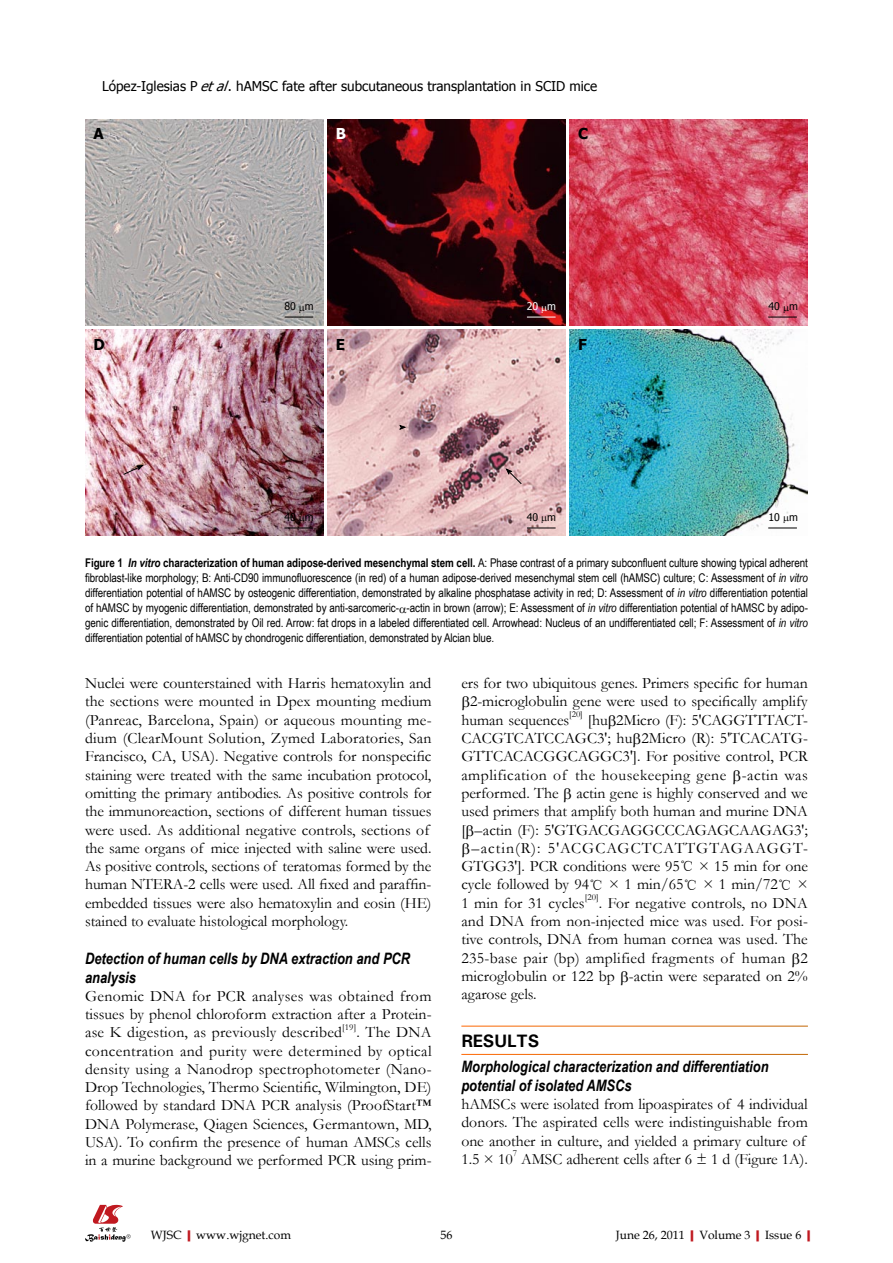
<style>
.page{position:relative;width:893px;height:1263px;background:#fff}
.page>*{position:absolute;margin:0;border:0;box-sizing:border-box;transform-origin:0 0}
.t1{font:700 18px "Univers";letter-spacing:-.01em;color:#000}
.t2{font:15.75px/18.3px "Garamond";letter-spacing:-.005em;color:#000;text-align:justify}
.t3{font:italic 700 15.75px/18.8px "Arial Narrow";color:#000}
.t4{font:15.75px "Garamond";letter-spacing:.03em;color:#000}
.t5{font:15.75px "Garamond";letter-spacing:.065em;color:#000}
.t6{font:700 15px "Tahoma";color:#000}
.t7{font:700 15px "Tahoma";color:#fff}
.t8{font:13.5px "Tahoma";color:#000}
.t9{font:12px/15px "Arial Narrow";letter-spacing:-.005em;color:#000;text-align:justify}
.t10{font:12px "Book Antiqua";color:#000}
.t11{font:10.5px "Tahoma";letter-spacing:-.005em;color:#000}
.t12{font:10.5px "Tahoma";color:#fff}
.t13{font:9.15px "Garamond";color:#000}
.s1{font-style:italic}
.s2{font-weight:700}
.s3{font-weight:700;font-style:italic}
.s4{font-family:"Sim Sun";font-size:14.25px}
.s5{font-weight:700;color:#c01920}
</style>
<div class="page">
<svg style="left:85px;top:1205px;width:46px;height:37px"></svg>
<img style="left:85px;top:119px;width:238px;height:206px">
<img style="left:327px;top:119px;width:239px;height:206px">
<img style="left:85px;top:329px;width:238px;height:207px">
<img style="left:327px;top:329px;width:239px;height:207px">
<img style="left:570px;top:119px;width:238px;height:206px">
<img style="left:570px;top:329px;width:238px;height:207px">
<svg style="left:123px;top:465px;width:20px;height:10px"></svg>
<svg style="left:506px;top:469px;width:16px;height:15px"></svg>
<svg style="left:400px;top:425px;width:6px;height:5px"></svg>
<svg style="left:285px;top:306px;width:28px;height:12px"></svg>
<svg style="left:527px;top:306px;width:29px;height:12px"></svg>
<svg style="left:768px;top:516px;width:29px;height:13px"></svg>
<svg style="left:768px;top:306px;width:29px;height:12px"></svg>
<svg style="left:285px;top:516px;width:28px;height:13px"></svg>
<svg style="left:527px;top:516px;width:29px;height:13px"></svg>
<p class="t8" style="left:102px;top:77px;width:497px">López-Iglesias P <span class="s1">etal</span>. hAMSC fate after subcutaneous transplantation in SCID mice</p>
<p class="t6" style="left:94px;top:123px;width:12px">A</p>
<p class="t7" style="left:336px;top:123px;width:12px">B</p>
<p class="t6" style="left:578px;top:123px;width:12px">C</p>
<p class="t6" style="left:94px;top:334px;width:13px">D</p>
<p class="t11" style="left:284px;top:300px;width:31px">80 m</p>
<p class="t12" style="left:527px;top:300px;width:31px">20 m</p>
<p class="t6" style="left:336px;top:334px;width:11px">E</p>
<p class="t6" style="left:578px;top:334px;width:10px">F</p>
<p class="t11" style="left:284px;top:510px;width:31px">40 m</p>
<p class="t11" style="left:527px;top:510px;width:31px">40 m</p>
<p class="t11" style="left:768px;top:300px;width:31px">40 m</p>
<p class="t11" style="left:768px;top:510px;width:31px">10 m</p>
<p class="t9" style="left:85px;top:555px;width:724px"><span class="s2">Figure 1</span> <span class="s3">In vitro</span> <span class="s2">characterization of human adipose-derived mesenchymal stem cell.</span> A: Phase contrast of a primary subconfluent culture showing typical adherent fibroblast-like morphology; B: Anti-CD90 immunofluorescence (in red) of a human adipose-derived mesenchymal stem cell (hAMSC) culture; C: Assessment of <span class="s1">in vitro </span>differentiation potential of hAMSC by osteogenic differentiation, demonstrated by alkaline phosphatase activity in red; D: Assessment of <span class="s1">in vitro</span> differentiation potential of hAMSC by myogenic differentiation, demonstrated by anti-sarcomeric- -actin in brown (arrow); E: Assessment of <span class="s1">in vitro</span> differentiation potential of hAMSC by adipo&shy;genic differentiation, demonstrated by Oil red. Arrow: fat drops in a labeled differentiated cell. Arrowhead: Nucleus of an undifferentiated cell; F: Assessment of <span class="s1">in vitro </span>differentiation potential of hAMSC by chondrogenic differentiation, demonstrated by Alcian blue.</p>
<p class="t2" style="left:85px;top:674px;width:348px;text-align:left">Nuclei were counterstained with Harris hematoxylin and the sections were mounted in Dpex mounting medium (Panreac, Barcelona, Spain) or aqueous mounting me&shy;dium (ClearMount Solution, Zymed Laboratories, San Francisco, CA, USA). Negative controls for nonspecific staining were treated with the same incubation protocol, omitting the primary antibodies. As positive controls for the immunoreaction, sections of different human tissues were used. As additional negative controls, sections of the same organs of mice injected with saline were used.<br>As positive controls, sections of teratomas formed by the human NTERA-2 cells were used. All fixed and paraffin&shy;embedded tissues were also hematoxylin and eosin (HE) stained to evaluate histological morphology.</p>
<p class="t3" style="left:85px;top:948px;width:327px">Detection of human cells by DNA extraction and PCR analysis</p>
<p class="t2" style="left:85px;top:986px;width:348px">Genomic DNA for PCR analyses was obtained from tissues by phenol chloroform extraction after a Protein&shy;ase K digestion, as previously described</p>
<p class="t13" style="left:342px;top:1020px;width:15px">[19]</p>
<p class="t2" style="left:85px;top:1023px;width:348px;text-indent:271px">. The DNA concentration and purity were determined by optical density using a Nanodrop spectrophotometer (Nano-Drop Technologies, Thermo Scientific, Wilmington, DE) followed by standard DNA PCR analysis (ProofStart™ DNA Polymerase, Qiagen Sciences, Germantown, MD, USA). To confirm the presence of human AMSCs cells in a murine background we performed PCR using prim-</p>
<p class="t2" style="left:461px;top:674px;width:348px">ers for two ubiquitous genes. Primers specific for human</p>
<p class="t2" style="left:470px;top:692px;width:339px">2-microglobulin gene were used to specifically amplify</p>
<p class="t2" style="left:461px;top:710px;width:109px">human sequences</p>
<p class="t13" style="left:569px;top:708px;width:15px">[20]</p>
<p class="t2" style="left:588px;top:710px;width:222px">[hu 2Micro (F): 5'CAGGTTTACT-</p>
<p class="t2" style="left:461px;top:728px;width:348px">CACGTCATCCAGC3'; hu 2Micro (R): 5'TCACATG-</p>
<p class="t2" style="left:461px;top:747px;width:348px">GTTCACACGGCAGGC3']. For positive control, PCR</p>
<p class="t4" style="left:461px;top:764px;width:348px">amplification of the housekeeping gene -actin was</p>
<p class="t2" style="left:461px;top:783px;width:348px">performed. The actin gene is highly conserved and we</p>
<p class="t2" style="left:461px;top:802px;width:348px">used primers that amplify both human and murine DNA</p>
<p class="t2" style="left:461px;top:820px;width:348px">[ actin (F): 5'GTGACGAGGCCCAGAGCAAGAG3';</p>
<p class="t5" style="left:481px;top:837px;width:329px">actin(R): 5'ACGCAGCTCATTGTAGAAGGT-</p>
<p class="t2" style="left:461px;top:857px;width:348px">GTGG3']. PCR conditions were 95<span class="s4">℃</span> × 15 min for one</p>
<p class="t2" style="left:461px;top:875px;width:348px">cycle followed by 94<span class="s4">℃</span> × 1 min/65<span class="s4">℃</span> × 1 min/72<span class="s4">℃</span> ×</p>
<p class="t2" style="left:461px;top:893px;width:125px">1 min for 31 cycles</p>
<p class="t13" style="left:585px;top:891px;width:15px">[20]</p>
<p class="t2" style="left:461px;top:893px;width:348px;text-indent:137px">. For negative controls, no DNA and DNA from non-injected mice was used. For posi&shy;tive controls, DNA from human cornea was used. The 235-base pair (bp) amplified fragments of human 2 microglobulin or 122 bp -actin were separated on 2% agarose gels.</p>
<p class="t1" style="left:461px;top:1029px;width:79px">RESULTS</p>
<p class="t3" style="left:461px;top:1056px;width:309px">Morphological characterization and differentiation potential of isolated AMSCs</p>
<p class="t2" style="left:461px;top:1094px;width:348px;text-align:left">hAMSCs were isolated from lipoaspirates of 4 individual donors. The aspirated cells were indistinguishable from one another in culture, and yielded a primary culture of 1.5 × 10</p>
<p class="t13" style="left:513px;top:1147px;width:6px">7</p>
<p class="t2" style="left:521px;top:1149px;width:288px">AMSC adherent cells after 6 ± 1 d (Figure 1A).</p>
<p class="t10" style="left:151px;top:1226px;width:141px">WJSC<span class="s5">|</span>www.wjgnet.com</p>
<p class="t10" style="left:440px;top:1226px;width:13px">56</p>
<p class="t10" style="left:616px;top:1226px;width:202px">June 26, 2011<span class="s5">|</span>Volume 3<span class="s5">|</span>Issue 6<span class="s5">|</span></p>
</div>
